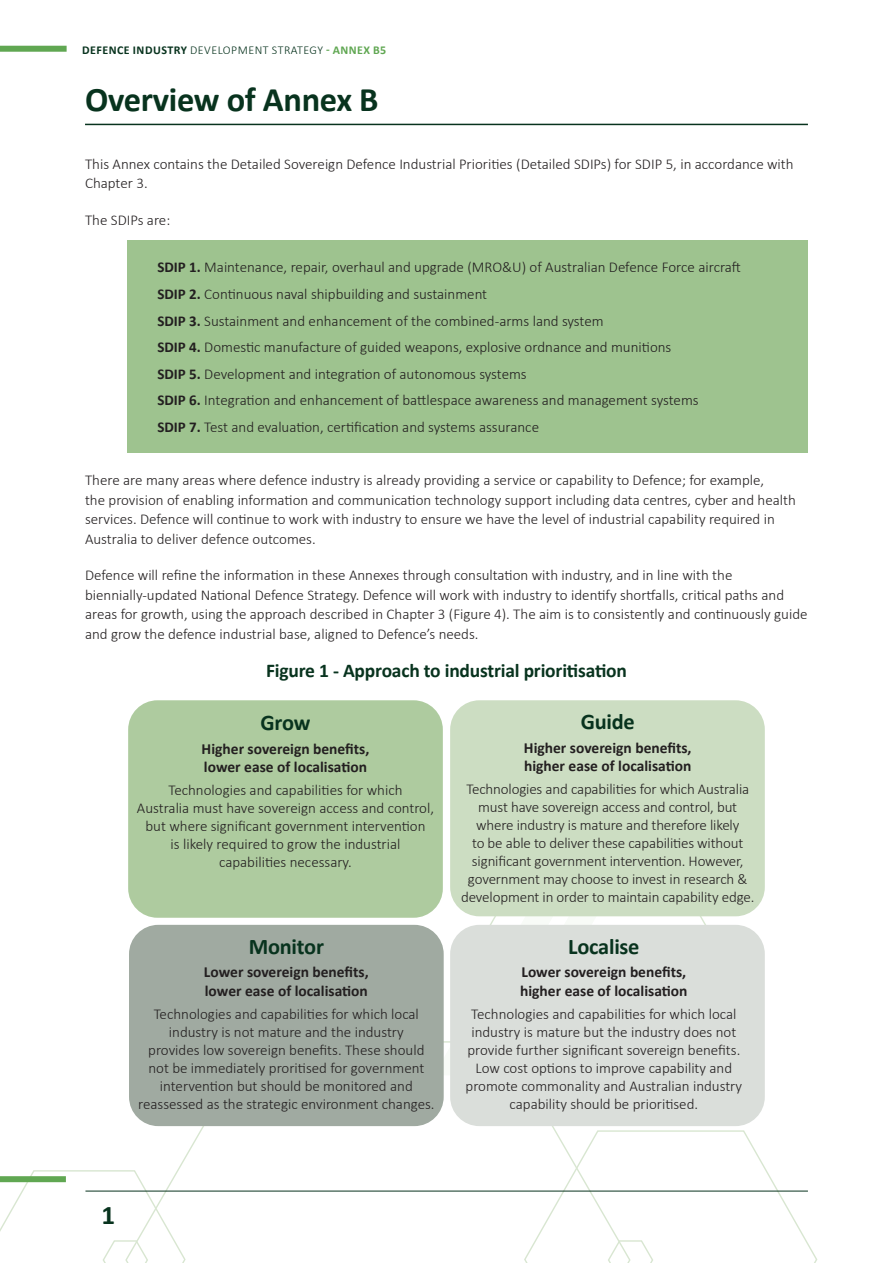
<style>
.page{position:relative;width:893px;height:1263px;background:#fff}
.page>*{position:absolute;margin:0;border:0;box-sizing:border-box;transform-origin:0 0}
.t1{font:700 34.5px "Calibri";letter-spacing:-.01em;color:#08331e}
.t2{font:700 27px "Calibri";color:#08331e}
.t3{font:700 22.35px "Calibri";letter-spacing:-.01em;color:#08331e}
.t4{font:700 19.5px "Calibri";letter-spacing:-.01em;color:#08331e}
.t5{font:700 15.45px/18.9px "Calibri";color:#231f20}
.t6{font:300 15px/18px "Calibri";color:#231f20}
.t7{font:300 12px "Calibri";letter-spacing:.04em;color:#08331e}
.s1{font-weight:700}
.s2{font-weight:700;color:#60a752}
</style>
<div class="page">
<svg style="left:129px;top:1102px;width:426px;height:89px"></svg>
<svg style="left:0;top:1169px;width:186px;height:94px"></svg>
<svg style="left:523px;top:1129px;width:295px;height:134px"></svg>
<svg style="left:434px;top:892px;width:178px;height:151px"></svg>
<hr style="left:85px;top:1191px;width:723px;height:1px;background:#08331e">
<div style="left:0;top:1176px;width:66px;height:6px;background:#60a752"></div>
<div style="left:0;top:46px;width:67px;height:6px;background:#60a752"></div>
<hr style="left:85px;top:124px;width:723px;height:1px;background:#08331e">
<div style="left:128px;top:240px;width:680px;height:53px;background:#9ec38f"></div>
<div style="left:128px;top:293px;width:680px;height:53px;background:#9ec38f"></div>
<div style="left:128px;top:346px;width:680px;height:53px;background:#9ec38f"></div>
<div style="left:128px;top:399px;width:680px;height:53px;background:#9ec38f"></div>
<div style="left:128px;top:700px;width:315px;height:218px;background:#aecb9f;border-radius:29px"></div>
<div style="left:129px;top:925px;width:315px;height:201px;background:#a0aaa1;border-radius:29px"></div>
<div style="left:450px;top:700px;width:315px;height:216px;background:#ccddc2;border-radius:29px"></div>
<div style="left:450px;top:925px;width:315px;height:201px;background:#dadeda;border-radius:29px"></div>
<p class="t7" style="left:82px;top:42px;width:306px"><span class="s1">DEFENCE INDUSTRY</span> DEVELOPMENT STRATEGY <span class="s2">- ANNEX B5</span></p>
<h1 class="t1" style="left:85px;top:75px;width:295px">Overview of Annex B</h1>
<p class="t6" style="left:85px;top:154px;width:710px;line-height:19.5px">This Annex contains the Detailed Sovereign Defence Industrial Priorities (Detailed SDIPs) for SDIP 5, in accordance with<br>Chapter 3.</p>
<p class="t6" style="left:85px;top:211px;width:87px">The SDIPs are:</p>
<p class="t6" style="left:157px;top:254px;width:585px;line-height:26.5px"><span class="s1">SDIP 1.</span> Maintenance, repair, overhaul and upgrade (MRO&amp;U) of Australian Defence Force aircraft <span class="s1">SDIP 2.</span> Continuous naval shipbuilding and sustainment<br><span class="s1">SDIP 3.</span> Sustainment and enhancement of the combined-arms land system<br><span class="s1">SDIP 4.</span> Domestic manufacture of guided weapons, explosive ordnance and munitions<br><span class="s1">SDIP 5.</span> Development and integration of autonomous systems<br><span class="s1">SDIP 6.</span> Integration and enhancement of battlespace awareness and management systems<br><span class="s1">SDIP 7.</span> Test and evaluation, certification and systems assurance</p>
<p class="t6" style="left:85px;top:470px;width:712px;line-height:19.5px">There are many areas where defence industry is already providing a service or capability to Defence; for example,<br>the provision of enabling information and communication technology support including data centres, cyber and health services. Defence will continue to work with industry to ensure we have the level of industrial capability required in Australia to deliver defence outcomes.</p>
<p class="t6" style="left:85px;top:565px;width:724px;line-height:19.5px">Defence will refine the information in these Annexes through consultation with industry, and in line with the biennially-updated National Defence Strategy. Defence will work with industry to identify shortfalls, critical paths and areas for growth, using the approach described in Chapter 3 (Figure 4). The aim is to consistently and continuously guide and grow the defence industrial base, aligned to Defence’s needs.</p>
<h3 class="t4" style="left:266px;top:656px;width:362px">Figure 1 - Approach to industrial prioritisation</h3>
<h3 class="t3" style="left:261px;top:706px;width:51px">Grow</h3>
<p class="t5" style="left:202px;top:739px;width:169px">Higher sovereign benefits, lower ease of localisation</p>
<p class="t6" style="left:137px;top:781px;width:299px;text-align:center">Technologies and capabilities for which<br>Australia must have sovereign access and control, but where significant government intervention<br>is likely required to grow the industrial capabilities necessary.</p>
<h3 class="t3" style="left:249px;top:930px;width:77px">Monitor</h3>
<p class="t5" style="left:204px;top:962px;width:166px">Lower sovereign benefits, lower ease of localisation</p>
<p class="t6" style="left:138px;top:1005px;width:298px;text-align:center">Technologies and capabilities for which local industry is not mature and the industry<br>provides low sovereign benefits. These should not be immediately proritised for government intervention but should be monitored and reassessed as the strategic environment changes.</p>
<h3 class="t3" style="left:581px;top:705px;width:56px">Guide</h3>
<p class="t5" style="left:524px;top:738px;width:169px">Higher sovereign benefits, higher ease of localisation</p>
<p class="t6" style="left:461px;top:780px;width:295px;text-align:center">Technologies and capabilities for which Australia must have sovereign access and control, but where industry is mature and therefore likely<br>to be able to deliver these capabilities without significant government intervention. However, government may choose to invest in research &amp; development in order to maintain capability edge.</p>
<h3 class="t3" style="left:568px;top:930px;width:73px">Localise</h3>
<p class="t5" style="left:520px;top:962px;width:169px">Lower sovereign benefits, higher ease of localisation</p>
<p class="t6" style="left:466px;top:1005px;width:278px;text-align:center">Technologies and capabilities for which local industry is mature but the industry does not provide further significant sovereign benefits.<br>Low cost options to improve capability and promote commonality and Australian industry capability should be prioritised.</p>
<h2 class="t2" style="left:102px;top:1196px;width:15px">1</h2>
</div>
